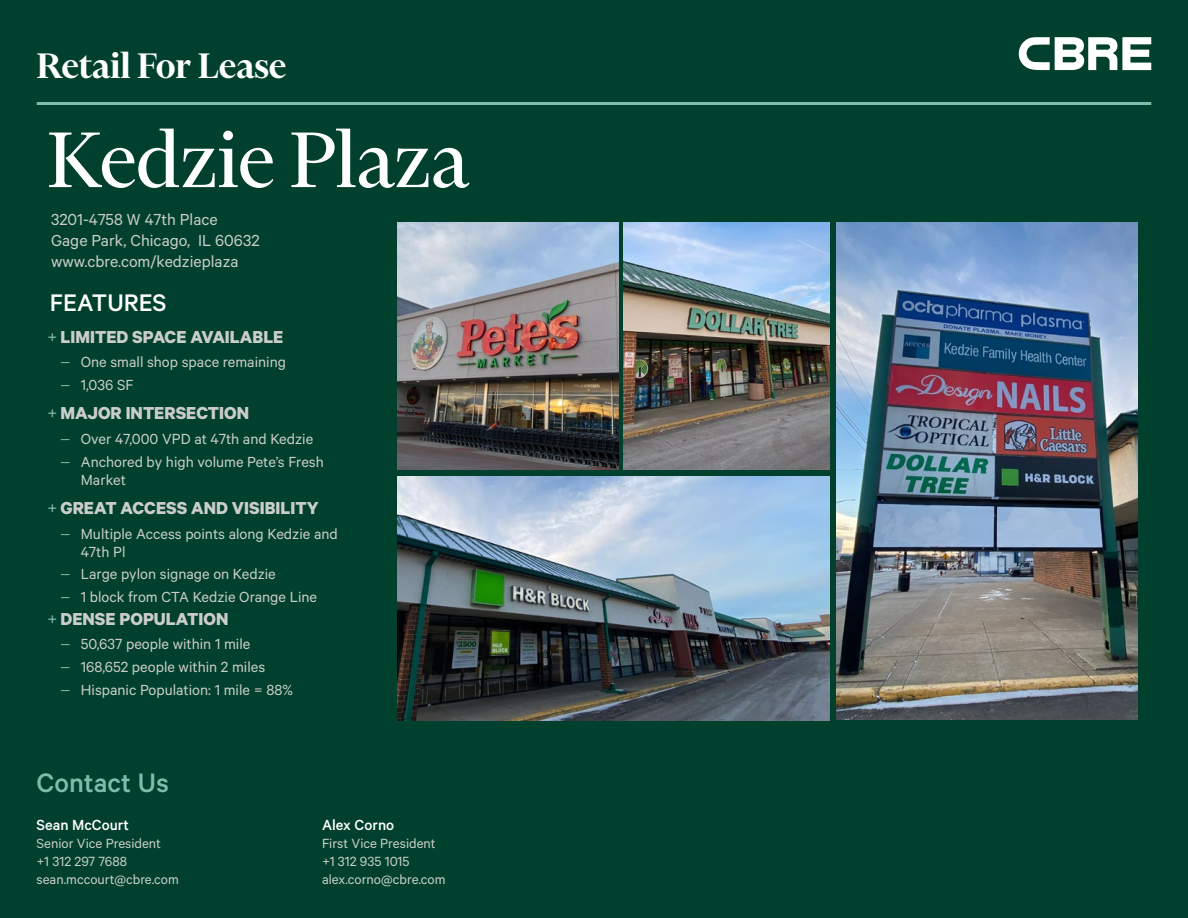
<style>
.page{position:relative;width:1188px;height:918px;background:#00402d}
.page>*{position:absolute;margin:0;border:0;box-sizing:border-box;transform-origin:0 0}
.t1{font:90px "Financier Display";color:#fff}
.t2{font:600 40.5px "Financier Display";color:#fff}
.t3{font:500 30px "Calibre";color:#80bcad}
.t4{font:500 27px "Calibre";color:#fff}
.t5{font:700 19.5px "Calibre";color:#cbcdca}
.t6{font:18px/21px "Calibre";color:#cbcdca}
.t7{font:16.5px/22.6px "Calibre";color:#cbcdca}
.t8{font:500 16.5px "Calibre";color:#fff}
.t9{font:15px/18px "Calibre";color:#cbcdca}
.s1{font-weight:400;color:#80bcad}
.s2{font-family:"Myriad Pro";color:#80bcad}
</style>
<div class="page">
<svg style="left:1019px;top:37px;width:132px;height:33px"></svg>
<hr style="left:37px;top:102px;width:1114px;height:3px;background:#80bcad">
<img style="left:836px;top:223px;width:301px;height:496px">
<img style="left:398px;top:476px;width:431px;height:245px">
<img style="left:624px;top:223px;width:205px;height:246px">
<img style="left:398px;top:223px;width:221px;height:246px">
<h2 class="t2" style="left:37px;top:39px;width:251px">Retail For Lease</h2>
<h1 class="t1" style="left:48px;top:113px;width:422px">Kedzie Plaza</h1>
<p class="t6" style="left:51px;top:208px;width:210px">3201-4758 W 47th Place<br>Gage Park, Chicago, IL 60632 www.cbre.com/kedzieplaza</p>
<h3 class="t4" style="left:50px;top:287px;width:118px">FEATURES</h3>
<p class="t5" style="left:47px;top:325px;width:238px"><span class="s1">+</span> LIMITED SPACE AVAILABLE</p>
<p class="t7" style="left:61px;top:350px;width:227px"><span class="s2">−</span> One small shop space remaining <span class="s2">−</span> 1,036 SF</p>
<p class="t5" style="left:47px;top:401px;width:203px"><span class="s1">+</span> MAJOR INTERSECTION</p>
<p class="t7" style="left:61px;top:427px;width:265px"><span class="s2">−</span> Over 47,000 VPD at 47th and Kedzie <span class="s2">−</span> Anchored by high volume Pete’s Fresh</p>
<p class="t7" style="left:81px;top:468px;width:47px">Market</p>
<p class="t5" style="left:47px;top:496px;width:273px"><span class="s1">+</span>GREAT ACCESS AND VISIBILITY</p>
<p class="t7" style="left:81px;top:524px;width:258px;line-height:18px;text-indent:-20px"><span class="s2">−</span> Multiple Access points along Kedzie and<br>47th Pl</p>
<p class="t7" style="left:61px;top:562px;width:258px"><span class="s2">−</span> Large pylon signage on Kedzie<br><span class="s2">−</span> 1 block from CTA Kedzie Orange Line</p>
<p class="t5" style="left:47px;top:607px;width:183px"><span class="s1">+</span>DENSE POPULATION</p>
<p class="t7" style="left:61px;top:632px;width:234px"><span class="s2">−</span> 50,637 people within 1 mile<br><span class="s2">−</span> 168,652 people within 2 miles<br><span class="s2">−</span> Hispanic Population: 1 mile = 88%</p>
<h3 class="t3" style="left:37px;top:765px;width:134px">Contact Us</h3>
<p class="t8" style="left:37px;top:816px;width:94px">Sean McCourt</p>
<p class="t9" style="left:37px;top:834px;width:144px">Senior Vice President<br>+1 312 297 7688 sean.mccourt@cbre.com</p>
<p class="t8" style="left:322px;top:816px;width:74px">Alex Corno</p>
<p class="t9" style="left:322px;top:834px;width:125px">First Vice President +1 312 935 1015 alex.corno@cbre.com</p>
</div>
